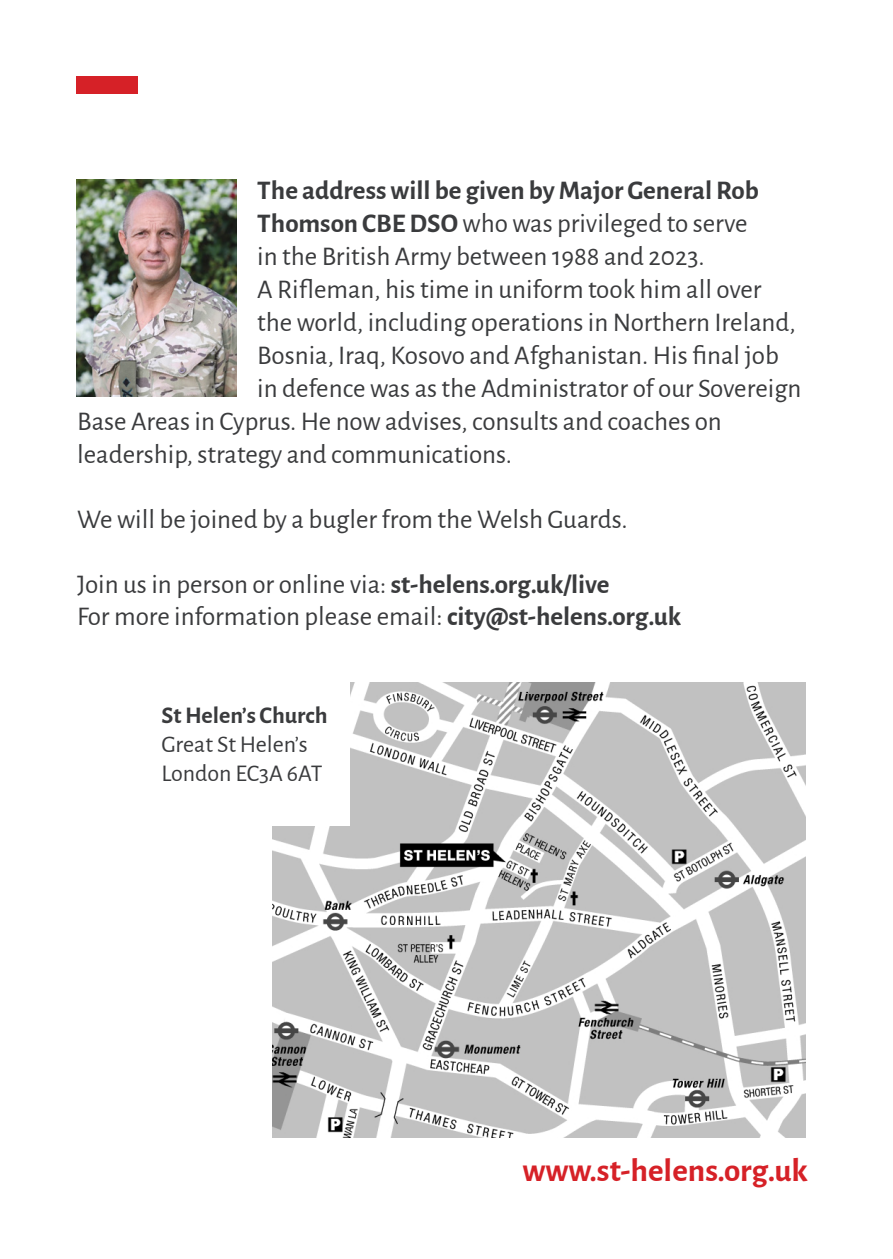
<style>
.page{position:relative;width:893px;height:1259px;background:#fff}
.page>*{position:absolute;margin:0;border:0;box-sizing:border-box;transform-origin:0 0}
.t1{font:700 33px "Alegreya Sans";color:#d62127}
.t2{font:27px "Alegreya Sans";color:#3a3b3d}
.t3{font:700 27px "Alegreya Sans";color:#3a3b3d}
.t4{font:24px "Alegreya Sans";color:#3a3b3d}
.t5{font:700 24px "Alegreya Sans";color:#3a3b3d}
.s1{font-weight:700}
</style>
<div class="page">
<img style="left:272px;top:682px;width:534px;height:455px">
<div style="left:246px;top:640px;width:104px;height:186px;background:#fff"></div>
<div style="left:77px;top:77px;width:61px;height:17px;background:#d62127"></div>
<img style="left:77px;top:180px;width:159px;height:216px">
<p class="t3" style="left:257px;top:171px;width:503px">The address will be given by Major General Rob</p>
<p class="t2" style="left:257px;top:205px;width:492px"><span class="s1">Thomson CBE DSO</span> who was privileged to serve</p>
<p class="t2" style="left:257px;top:238px;width:449px">in the British Army between 1988 and 2023.</p>
<p class="t2" style="left:257px;top:271px;width:506px">A Rifleman, his time in uniform took him all over</p>
<p class="t2" style="left:257px;top:304px;width:540px">the world, including operations in Northern Ireland,</p>
<p class="t2" style="left:257px;top:337px;width:523px">Bosnia, Iraq, Kosovo and Afghanistan. His final job</p>
<p class="t2" style="left:257px;top:370px;width:546px">in defence was as the Administrator of our Sovereign</p>
<p class="t2" style="left:77px;top:403px;width:646px">Base Areas in Cyprus. He now advises, consults and coaches on</p>
<p class="t2" style="left:77px;top:436px;width:436px">leadership, strategy and communications.</p>
<p class="t2" style="left:77px;top:501px;width:552px">We will be joined by a bugler from the Welsh Guards.</p>
<p class="t2" style="left:77px;top:565px;width:534px">Join us in person or online via: <span class="s1">st-helens.org.uk/live</span></p>
<p class="t2" style="left:77px;top:598px;width:605px">For more information please email: <span class="s1">city@st-helens.org.uk</span></p>
<p class="t5" style="left:162px;top:698px;width:167px">St Helen’s Church</p>
<p class="t4" style="left:162px;top:727px;width:148px">Great St Helen’s</p>
<p class="t4" style="left:162px;top:756px;width:162px">London EC3A 6AT</p>
<p class="t1" style="left:522px;top:1146px;width:287px">www.st-helens.org.uk</p>
</div>
